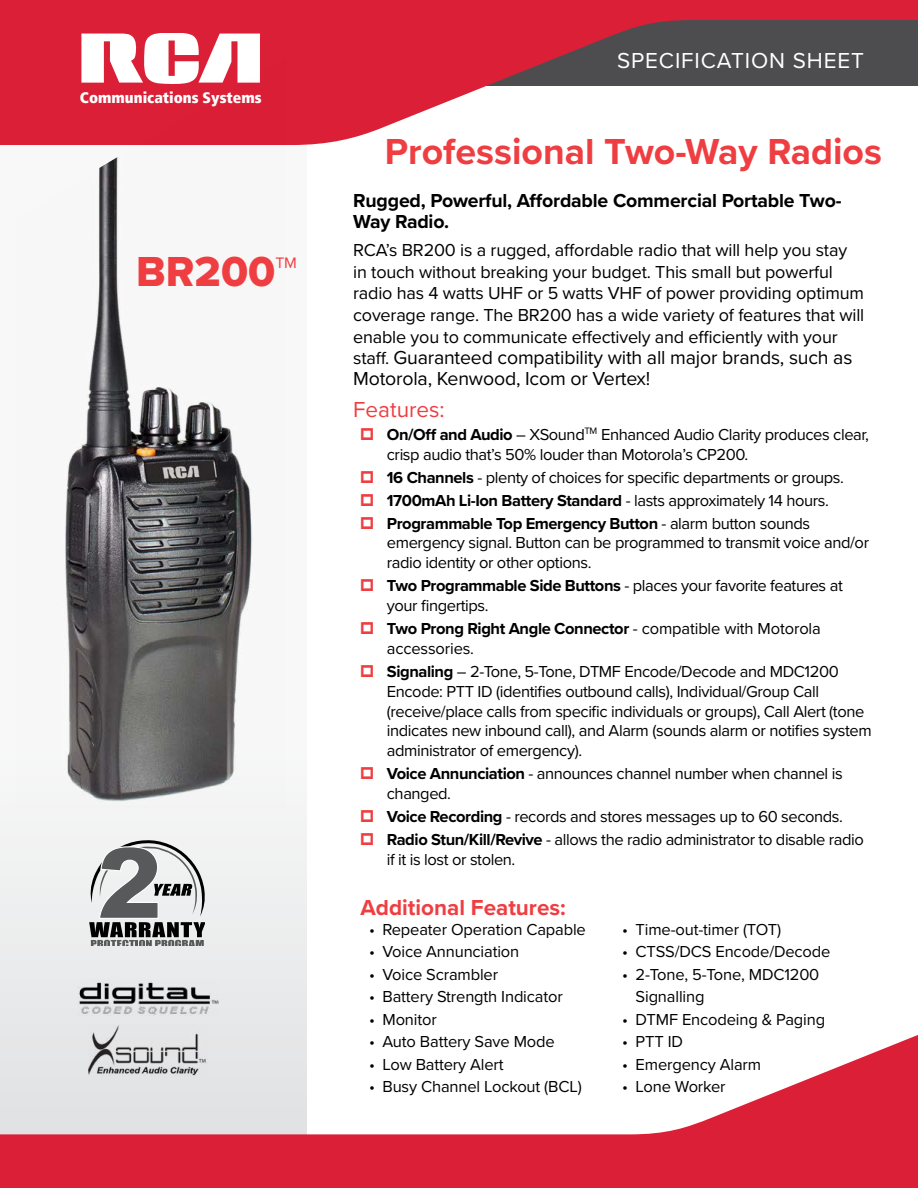
<style>
.page{position:relative;width:918px;height:1188px;background:#fff}
.page>*{position:absolute;margin:0;border:0;box-sizing:border-box;transform-origin:0 0}
.t1{font:43.5px "Proxima Nova Extrabld";color:#ef3e42}
.t2{font:700 37.5px "Proxima Nova";color:#ef3e42}
.t3{font:700 22.5px "Proxima Nova";color:#ef3e42}
.t4{font:22.5px "Proxima Nova";letter-spacing:.04em;color:#fff}
.t5{font:22.5px "Proxima Nova";color:#ef3e42}
.t6{font:19.5px/21px "Proxima Nova";letter-spacing:-.01em;color:#000}
.t7{font:700 19.5px/21px "Proxima Nova";letter-spacing:-.01em;color:#000}
.t8{font:18px/21.6px "Proxima Nova";letter-spacing:-.01em;color:#000}
.t9{font:16.5px/19.8px "Proxima Nova";letter-spacing:-.025em;color:#000}
.t10{font:15.75px "Proxima Nova";color:#ef3e42}
.t11{font:900 condensed 15.45px "Frutiger LT";color:#fff}
.s1{font-size:18px}
.s2{font-weight:700}
</style>
<div class="page">
<div style="left:0;top:0;width:306px;height:1188px;background:#f2f2f3"></div>
<svg style="left:0;top:0;width:918px;height:145px"></svg>
<svg style="left:81px;top:34px;width:179px;height:22px"></svg>
<svg style="left:0;top:1009px;width:918px;height:179px"></svg>
<img style="left:88px;top:1025px;width:119px;height:52px">
<img style="left:78px;top:981px;width:141px;height:35px">
<img style="left:15px;top:56px;width:272px;height:745px">
<svg style="left:89px;top:840px;width:116px;height:106px"></svg>
<p class="t11" style="left:80px;top:89px;width:183px">Communications Systems</p>
<h1 class="t1" style="left:136px;top:239px;width:141px">BR200</h1>
<p class="t10" style="left:275px;top:251px;width:23px">TM</p>
<h3 class="t4" style="left:617px;top:44px;width:248px">SPECIFICATION SHEET</h3>
<h2 class="t2" style="left:385px;top:123px;width:499px">Professional Two-Way Radios</h2>
<p class="t7" style="left:353px;top:189px;width:490px">Rugged, Powerful, Affordable Commercial Portable Two-<br>Way Radio.</p>
<p class="t8" style="left:353px;top:239px;width:513px">RCA’s BR200 is a rugged, affordable radio that will help you stay in touch without breaking your budget. This small but powerful radio has 4 watts UHF or 5 watts VHF of power providing optimum coverage range. The BR200 has a wide variety of features that will enable you to communicate effectively and efficiently with your</p>
<p class="t6" style="left:353px;top:346px;width:501px"><span class="s1">staff.</span> Guaranteed compatibility with all major brands, such as<br>Motorola, Kenwood, Icom or Vertex!</p>
<h3 class="t5" style="left:353px;top:392px;width:93px">Features:</h3>
<p class="t9" style="left:387px;top:424px;width:484px"><span class="s2">On/Off and Audio</span> – XSound<sup>TM</sup> Enhanced Audio Clarity produces clear, crisp audio that’s 50% louder than Motorola’s CP200.</p>
<p class="t9" style="left:387px;top:465px;width:458px;line-height:23.1px"><span class="s2">16 Channels</span> - plenty of choices for specific departments or groups.<br><span class="s2">1700mAh Li-Ion Battery Standard</span> - lasts approximately 14 hours.<br><span class="s2">Programmable Top Emergency Button</span> - alarm button sounds</p>
<p class="t9" style="left:387px;top:532px;width:484px">emergency signal. Button can be programmed to transmit voice and/or radio identity or other options.</p>
<p class="t9" style="left:387px;top:575px;width:457px"><span class="s2">Two Programmable Side Buttons</span> - places your favorite features at your fingertips.</p>
<p class="t9" style="left:387px;top:618px;width:435px"><span class="s2">Two Prong Right Angle Connector</span> - compatible with Motorola accessories.</p>
<p class="t9" style="left:387px;top:661px;width:486px"><span class="s2">Signaling</span> – 2-Tone, 5-Tone, DTMF Encode/Decode and MDC1200<br>Encode: PTT ID (identifies outbound calls), Individual/Group Call (receive/place calls from specific individuals or groups), Call Alert (tone indicates new inbound call), and Alarm (sounds alarm or notifies system administrator of emergency).</p>
<p class="t9" style="left:387px;top:763px;width:457px"><span class="s2">Voice Annunciation</span> - announces channel number when channel is changed.</p>
<p class="t9" style="left:387px;top:804px;width:479px;line-height:23.1px"><span class="s2">Voice Recording</span> - records and stores messages up to 60 seconds.<br><span class="s2">Radio Stun/Kill/Revive</span> - allows the radio administrator to disable radio</p>
<p class="t9" style="left:387px;top:849px;width:130px">if it is lost or stolen.</p>
<h3 class="t3" style="left:360px;top:890px;width:207px">Additional Features:</h3>
<p class="t9" style="left:369px;top:919px;width:218px">• Repeater Operation Capable</p>
<p class="t9" style="left:369px;top:941px;width:152px">• Voice Annunciation</p>
<p class="t9" style="left:369px;top:964px;width:131px">• Voice Scrambler</p>
<p class="t9" style="left:369px;top:986px;width:195px">• Battery Strength Indicator</p>
<p class="t9" style="left:369px;top:1009px;width:69px">• Monitor</p>
<p class="t9" style="left:369px;top:1031px;width:187px">• Auto Battery Save Mode</p>
<p class="t9" style="left:369px;top:1054px;width:136px">• Low Battery Alert</p>
<p class="t9" style="left:369px;top:1076px;width:214px">• Busy Channel Lockout (BCL)</p>
<p class="t9" style="left:622px;top:919px;width:160px">• Time-out-timer (TOT)</p>
<p class="t9" style="left:622px;top:941px;width:210px">• CTSS/DCS Encode/Decode</p>
<p class="t9" style="left:636px;top:962px;width:185px;line-height:22.5px;text-indent:-13px">• 2-Tone, 5-Tone, MDC1200<br>Signalling</p>
<p class="t9" style="left:622px;top:1009px;width:205px">• DTMF Encodeing &amp; Paging</p>
<p class="t9" style="left:622px;top:1031px;width:62px">• PTT ID</p>
<p class="t9" style="left:622px;top:1054px;width:141px">• Emergency Alarm</p>
<p class="t9" style="left:622px;top:1076px;width:105px">• Lone Worker</p>
</div>
